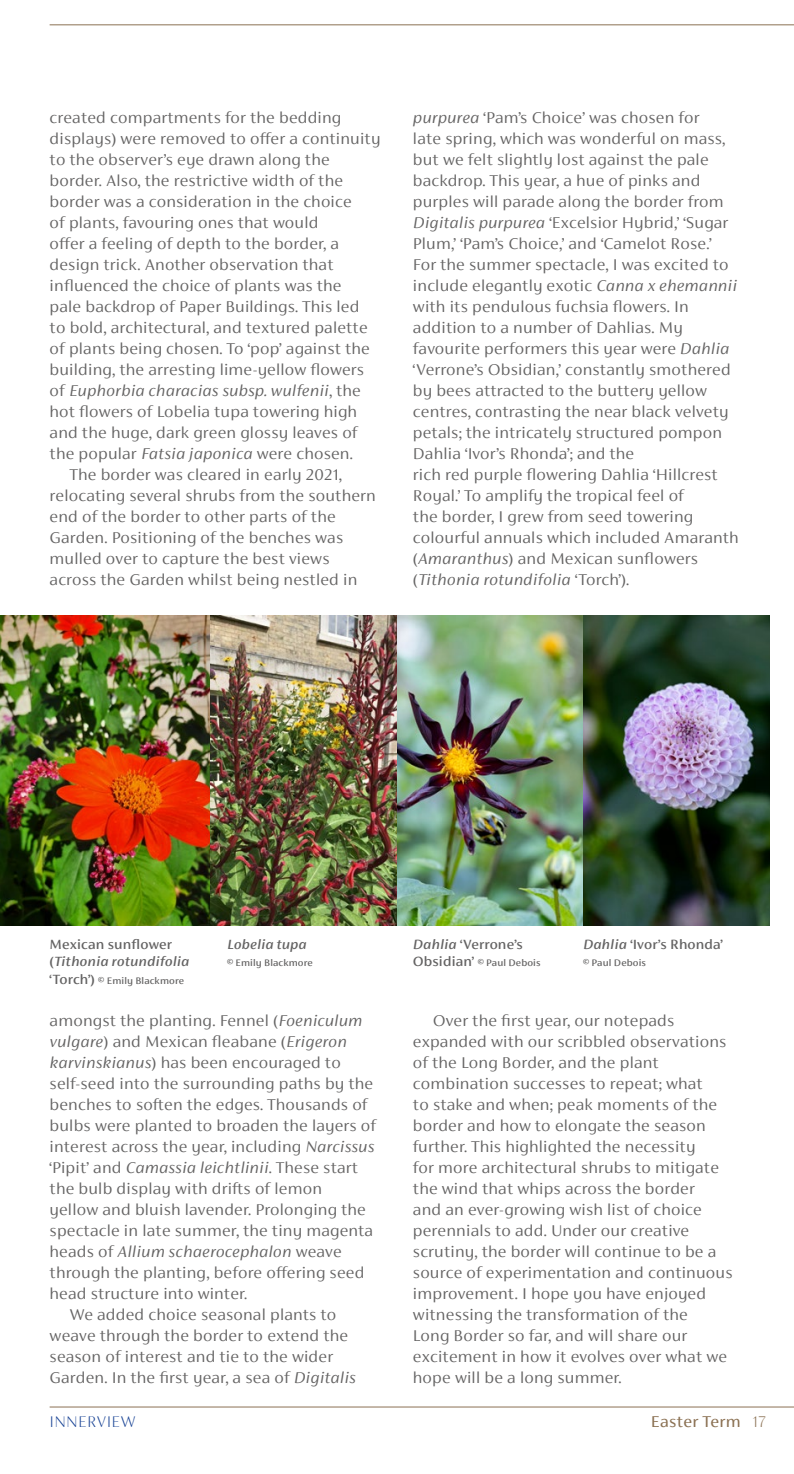
<style>
.page{position:relative;width:794px;height:1474px;background:#fff}
.page>*{position:absolute;margin:0;border:0;box-sizing:border-box;transform-origin:0 0}
.Text_9_12_light_inde{font:300 17.5px/21px "FS Siena";letter-spacing:.01em;color:#646363}
.t1{font:17.5px "FS Siena";letter-spacing:.02em;color:#8b7153}
.t2{font:100 17.5px "FS Siena";letter-spacing:.02em;color:#164194}
.t3{font:italic 500 14.88px/17.5px "FS Siena";letter-spacing:.01em;color:#646363}
.t4{font:500 14.88px "FS Siena";letter-spacing:.01em;color:#646363}
.t5{font:500 10.5px "FS Siena";letter-spacing:.01em;color:#646363}
.s1{font-style:italic}
.s2{font-style:normal}
.s3{font-size:14.88px}
.s4{font-weight:100}
</style>
<div class="page">
<hr style="left:50px;top:1406px;width:744px;height:1px;background:#8b7153">
<hr style="left:50px;top:24px;width:744px;height:1px;background:#8b7153">
<img style="left:1px;top:615px;width:768px;height:310px">
<img style="left:0;top:615px;width:1px;height:310px">
<p class="Text_9_12_light_inde" style="left:50px;top:106px;width:332px">created compartments for the bedding displays) were removed to offer a continuity to the observer’s eye drawn along the border. Also, the restrictive width of the border was a consideration in the choice<br>of plants, favouring ones that would<br>offer a feeling of depth to the border, a design trick. Another observation that influenced the choice of plants was the<br>pale backdrop of Paper Buildings. This led<br>to bold, architectural, and textured palette of plants being chosen. To ‘pop’ against the building, the arresting lime-yellow flowers of <span class="s1">Euphorbia characias subsp. wulfenii</span>, the hot flowers of Lobelia tupa towering high and the huge, dark green glossy leaves of the popular <span class="s1">Fatsia japonica</span> were chosen.</p>
<p class="Text_9_12_light_inde" style="left:50px;top:463px;width:328px;text-indent:20px">The border was cleared in early 2021, relocating several shrubs from the southern end of the border to other parts of the Garden. Positioning of the benches was mulled over to capture the best views across the Garden whilst being nestled in</p>
<p class="Text_9_12_light_inde" style="left:413px;top:106px;width:327px"><span class="s1">purpurea</span> ‘Pam’s Choice’ was chosen for<br>late spring, which was wonderful on mass, but we felt slightly lost against the pale backdrop. This year, a hue of pinks and purples will parade along the border from <span class="s1">Digitalis purpurea</span> ‘Excelsior Hybrid,’ ‘Sugar Plum,’ ‘Pam’s Choice,’ and ‘Camelot Rose.’ For the summer spectacle, I was excited to include elegantly exotic <span class="s1">Canna x ehemannii </span>with its pendulous fuchsia flowers. In addition to a number of Dahlias. My favourite performers this year were <span class="s1">Dahlia </span>‘Verrone’s Obsidian,’ constantly smothered by bees attracted to the buttery yellow centres, contrasting the near black velvety petals; the intricately structured pompon Dahlia ‘Ivor’s Rhonda’; and the<br>rich red purple flowering Dahlia ‘Hillcrest Royal.’ To amplify the tropical feel of<br>the border, I grew from seed towering colourful annuals which included Amaranth (<span class="s1">Amaranthus</span>) and Mexican sunflowers (<span class="s1">Tithonia rotundifolia</span> ‘Torch’).</p>
<p class="t3" style="left:50px;top:935px;width:141px"><span class="s2">Mexican sunflower (</span>Tithonia rotundifolia</p>
<p class="t5" style="left:50px;top:974px;width:136px"><span class="s3">‘Torch’)</span> © Emily Blackmore</p>
<p class="t3" style="left:227px;top:935px;width:81px">Lobelia tupa</p>
<p class="t5" style="left:227px;top:957px;width:87px">© Emily Blackmore</p>
<p class="Text_9_12_light_inde" style="left:50px;top:1009px;width:328px">amongst the planting. Fennel (<span class="s1">Foeniculum vulgare</span>) and Mexican fleabane (<span class="s1">Erigeron karvinskianus</span>) has been encouraged to self-seed into the surrounding paths by the benches to soften the edges. Thousands of bulbs were planted to broaden the layers of interest across the year, including <span class="s1">Narcissus </span>‘Pipit’ and <span class="s1">Camassia leichtlinii</span>. These start the bulb display with drifts of lemon<br>yellow and bluish lavender. Prolonging the spectacle in late summer, the tiny magenta heads of <span class="s1">Allium schaerocephalon</span> weave through the planting, before offering seed head structure into winter.</p>
<p class="Text_9_12_light_inde" style="left:50px;top:1303px;width:308px;text-indent:20px">We added choice seasonal plants to weave through the border to extend the season of interest and tie to the wider Garden. In the first year, a sea of <span class="s1">Digitalis</span></p>
<p class="t4" style="left:413px;top:935px;width:111px"><span class="s1">Dahlia</span> ‘Verrone’s</p>
<p class="t5" style="left:413px;top:957px;width:129px"><span class="s3">Obsidian’</span> © Paul Debois</p>
<p class="t4" style="left:583px;top:935px;width:141px"><span class="s1">Dahlia</span> ‘Ivor’s Rhonda’</p>
<p class="t5" style="left:583px;top:957px;width:64px">© Paul Debois</p>
<p class="Text_9_12_light_inde" style="left:413px;top:1009px;width:321px;text-indent:20px">Over the first year, our notepads expanded with our scribbled observations of the Long Border, and the plant combination successes to repeat; what<br>to stake and when; peak moments of the border and how to elongate the season further. This highlighted the necessity<br>for more architectural shrubs to mitigate the wind that whips across the border<br>and an ever-growing wish list of choice perennials to add. Under our creative scrutiny, the border will continue to be a source of experimentation and continuous improvement. I hope you have enjoyed witnessing the transformation of the<br>Long Border so far, and will share our excitement in how it evolves over what we hope will be a long summer.</p>
<p class="t2" style="left:50px;top:1412px;width:87px">INNERVIEW</p>
<p class="t1" style="left:651px;top:1412px;width:116px">Easter Term <span class="s4">17</span></p>
</div>
